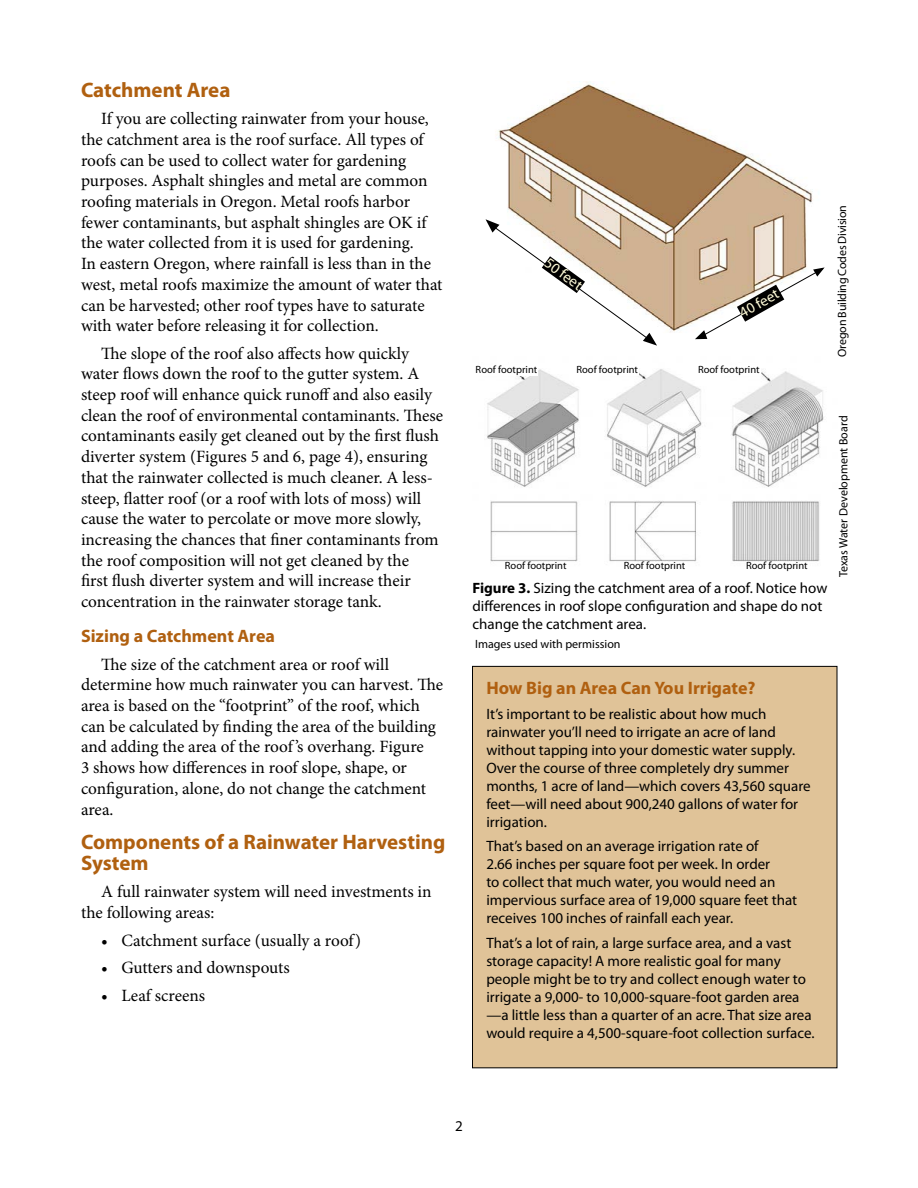
<style>
.page{position:relative;width:918px;height:1188px;background:#fff}
.page>*{position:absolute;margin:0;border:0;box-sizing:border-box;transform-origin:0 0}
.Subhead_1{font:700 21px/21px "Myriad Pro";color:#b06010}
.Subhead_2{font:700 18px "Myriad Pro";color:#b06010}
.Body_text{font:17.25px/20.7px "Minion Pro";letter-spacing:-.005em;color:#000}
.t1{font:15px/18px "Myriad Pro";color:#000}
.t2{font:15px "Myriad Pro";color:#fffcd9}
.t3{font:12px "Myriad Pro";color:#000}
.t4{font:12px "Myriad Pro";letter-spacing:-.02em;color:#000}
.t5{font:10.5px "Myriad Pro";color:#000}
.s1{font-weight:700}
</style>
<div class="page">
<img style="left:485px;top:81px;width:339px;height:481px">
<svg style="left:486px;top:219px;width:171px;height:127px"></svg>
<svg style="left:695px;top:267px;width:130px;height:72px"></svg>
<div style="left:472px;top:666px;width:365px;height:402px;background:#e0c398"></div>
<div style="left:472px;top:666px;width:365px;height:402px;border:1px solid #000"></div>
<div style="left:476px;top:365px;width:62px;height:11px;background:#fff"></div>
<div style="left:576px;top:365px;width:63px;height:11px;background:#fff"></div>
<div style="left:698px;top:365px;width:63px;height:11px;background:#fff"></div>
<h2 class="Subhead_1" style="left:81px;top:78px;width:151px">Catchment Area</h2>
<p class="Body_text" style="left:81px;top:108px;width:363px;text-indent:20px">If you are collecting rainwater from your house, the catchment area is the roof surface. All types of roofs can be used to collect water for gardening purposes. Asphalt shingles and metal are common roofing materials in Oregon. Metal roofs harbor fewer contaminants, but asphalt shingles are OK if the water collected from it is used for gardening.<br>In eastern Oregon, where rainfall is less than in the west, metal roofs maximize the amount of water that can be harvested; other roof types have to saturate with water before releasing it for collection.</p>
<p class="Body_text" style="left:81px;top:343px;width:364px;text-indent:20px">The slope of the roof also affects how quickly water flows down the roof to the gutter system. A steep roof will enhance quick runoff and also easily clean the roof of environmental contaminants. These contaminants easily get cleaned out by the first flush diverter system (Figures 5 and 6, page 4), ensuring that the rainwater collected is much cleaner. A less&shy;steep, flatter roof (or a roof with lots of moss) will cause the water to percolate or move more slowly, increasing the chances that finer contaminants from the roof composition will not get cleaned by the<br>first flush diverter system and will increase their concentration in the rainwater storage tank.</p>
<h3 class="Subhead_2" style="left:81px;top:624px;width:196px">Sizing a Catchment Area</h3>
<p class="Body_text" style="left:81px;top:654px;width:364px;text-indent:20px">The size of the catchment area or roof will determine how much rainwater you can harvest. The area is based on the “footprint” of the roof, which can be calculated by finding the area of the building and adding the area of the roof ’s overhang. Figure<br>3 shows how differences in roof slope, shape, or configuration, alone, do not change the catchment area.</p>
<h2 class="Subhead_1" style="left:81px;top:831px;width:366px">Components of a Rainwater Harvesting<br>System</h2>
<p class="Body_text" style="left:81px;top:882px;width:352px;text-indent:20px">A full rainwater system will need investments in the following areas:</p>
<p class="Body_text" style="left:101px;top:930px;width:261px">• Catchment surface (usually a roof)</p>
<p class="Body_text" style="left:101px;top:957px;width:190px">• Gutters and downspouts</p>
<p class="Body_text" style="left:101px;top:985px;width:105px">• Leaf screens</p>
<p class="t2" style="left:552px;top:254px;width:44px;rotate:36deg">50 feet</p>
<p class="t2" style="left:736px;top:305px;width:44px;rotate:-29deg">40 feet</p>
<p class="t5" style="left:476px;top:363px;width:63px">Roof footprint</p>
<p class="t5" style="left:576px;top:363px;width:63px">Roof footprint</p>
<p class="t5" style="left:698px;top:363px;width:63px">Roof footprint</p>
<p class="t4" style="left:835px;top:357px;width:153px;rotate:-90deg">Oregon Building Codes Division</p>
<p class="t5" style="left:505px;top:559px;width:63px">Roof footprint</p>
<p class="t5" style="left:624px;top:559px;width:63px">Roof footprint</p>
<p class="t5" style="left:746px;top:559px;width:63px">Roof footprint</p>
<p class="t1" style="left:472px;top:578px;width:356px"><span class="s1">Figure 3.</span> Sizing the catchment area of a roof. Notice how differences in roof slope configuration and shape do not change the catchment area.</p>
<p class="t3" style="left:475px;top:636px;width:147px">Images used with permission</p>
<p class="t3" style="left:836px;top:577px;width:163px;rotate:-90deg">Texas Water Development Board</p>
<h3 class="Subhead_2" style="left:486px;top:676px;width:271px">How Big an Area Can You Irrigate?</h3>
<p class="t1" style="left:486px;top:704px;width:326px">It’s important to be realistic about how much rainwater you’ll need to irrigate an acre of land without tapping into your domestic water supply.<br>Over the course of three completely dry summer months, 1 acre of land—which covers 43,560 square feet—will need about 900,240 gallons of water for irrigation.</p>
<p class="t1" style="left:486px;top:837px;width:312px">That’s based on an average irrigation rate of<br>2.66 inches per square foot per week. In order<br>to collect that much water, you would need an impervious surface area of 19,000 square feet that receives 100 inches of rainfall each year.</p>
<p class="t1" style="left:486px;top:934px;width:330px">That’s a lot of rain, a large surface area, and a vast storage capacity! A more realistic goal for many people might be to try and collect enough water to irrigate a 9,000- to 10,000-square-foot garden area —a little less than a quarter of an acre. That size area would require a 4,500-square-foot collection surface.</p>
<p class="t1" style="left:455px;top:1117px;width:9px">2</p>
</div>
